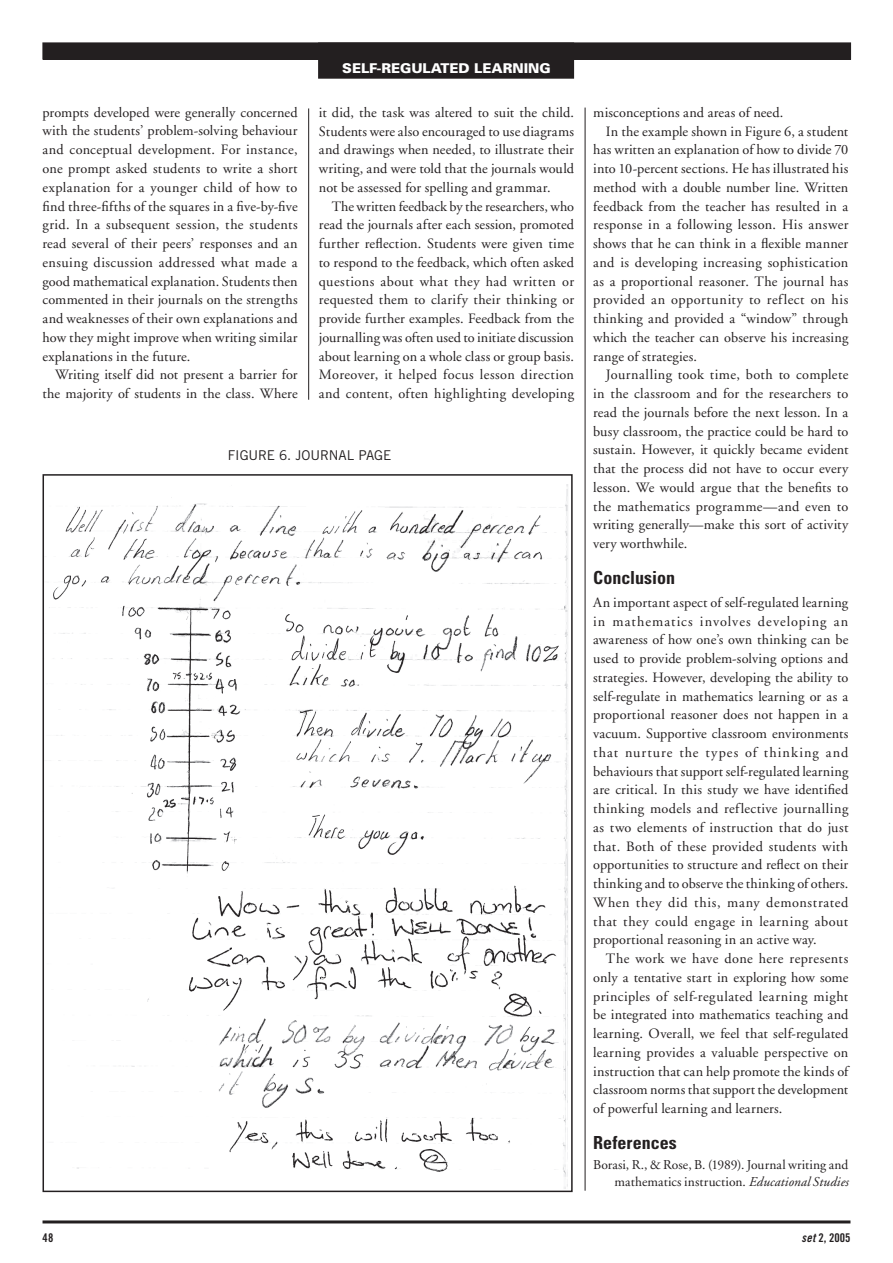
<style>
.page{position:relative;width:893px;height:1263px;background:#fff}
.page>*{position:absolute;margin:0;border:0;box-sizing:border-box;transform-origin:0 0}
.t1{font:700 condensed 18px "Univers";color:#231f20}
.t2{font:14.25px/18.8px "Maori Agara";letter-spacing:.015em;color:#231f20;text-align:justify}
.t3{font:14.25px "Maori Agara";letter-spacing:.035em;color:#231f20}
.t4{font:13.5px/16.2px "Maori Agara";letter-spacing:.01em;color:#231f20;text-align:right}
.t5{font:900 13.5px "Univers";color:#fff}
.t6{font:13.5px "Trade Gothic";letter-spacing:-.01em;color:#231f20}
.t7{font:12px "Trade Gothic Bold Cond Twenty";color:#231f20}
.s1{font-family:"Maori A Gara";font-style:italic}
.s2{font-family:"Trade Gothic Bold Cond Twenty Obl"}
</style>
<div class="page">
<div style="left:43px;top:43px;width:807px;height:16px;background:#231f20"></div>
<div style="left:43px;top:43px;width:808px;height:17px;border:1px solid #231f20"></div>
<hr style="left:43px;top:1220px;width:807px;height:3px;background:#231f20">
<div style="left:319px;top:43px;width:254px;height:35px;background:#231f20"></div>
<div style="left:318px;top:43px;width:256px;height:36px;border:2px solid #231f20"></div>
<img style="left:49px;top:485px;width:519px;height:704px">
<hr style="left:308px;top:108px;width:1px;height:292px;background:#231f20">
<hr style="left:585px;top:108px;width:1px;height:1083px;background:#231f20">
<p class="t2" style="left:43px;top:103px;width:257px">prompts developed were generally concerned with the students’ problem-solving behaviour and conceptual development. For instance, one prompt asked students to write a short explanation for a younger child of how to find three-fifths of the squares in a five-by-five grid. In a subsequent session, the students read several of their peers’ responses and an ensuing discussion addressed what made a good mathematical explanation. Students then commented in their journals on the strengths and weaknesses of their own explanations and how they might improve when writing similar explanations in the future.</p>
<p class="t2" style="left:43px;top:366px;width:257px;text-align:right">Writing itself did not present a barrier for the majority of students in the class. Where</p>
<p class="t5" style="left:342px;top:60px;width:210px">SELF-REGULATED LEARNING</p>
<p class="t2" style="left:319px;top:103px;width:257px">it did, the task was altered to suit the child.<br>Students were also encouraged to use diagrams and drawings when needed, to illustrate their writing, and were told that the journals would not be assessed for spelling and grammar.</p>
<p class="t2" style="left:319px;top:197px;width:257px;text-indent:13px">The written feedback by the researchers, who read the journals after each session, promoted further reflection. Students were given time to respond to the feedback, which often asked questions about what they had written or requested them to clarify their thinking or provide further examples. Feedback from the journalling was often used to initiate discussion about learning on a whole class or group basis.<br>Moreover, it helped focus lesson direction and content, often highlighting developing</p>
<p class="t6" style="left:228px;top:447px;width:165px">FIGURE 6. JOURNAL PAGE</p>
<p class="t2" style="left:593px;top:103px;width:192px">misconceptions and areas of need.</p>
<p class="t2" style="left:606px;top:122px;width:244px">In the example shown in Figure 6, a student</p>
<p class="t2" style="left:593px;top:141px;width:257px">has written an explanation of how to divide 70</p>
<p class="t2" style="left:593px;top:160px;width:257px">into 10-percent sections. He has illustrated his</p>
<p class="t2" style="left:593px;top:178px;width:257px">method with a double number line. Written</p>
<p class="t2" style="left:593px;top:197px;width:257px">feedback from the teacher has resulted in a</p>
<p class="t2" style="left:593px;top:216px;width:257px">response in a following lesson. His answer</p>
<p class="t2" style="left:593px;top:235px;width:257px">shows that he can think in a flexible manner</p>
<p class="t2" style="left:593px;top:253px;width:257px">and is developing increasing sophistication</p>
<p class="t2" style="left:593px;top:272px;width:257px">as a proportional reasoner. The journal has</p>
<p class="t3" style="left:593px;top:292px;width:257px">provided an opportunity to reflect on his</p>
<p class="t2" style="left:593px;top:310px;width:257px">thinking and provided a “window” through</p>
<p class="t2" style="left:593px;top:328px;width:257px">which the teacher can observe his increasing</p>
<p class="t2" style="left:593px;top:347px;width:105px">range of strategies.</p>
<p class="t2" style="left:606px;top:366px;width:244px">Journalling took time, both to complete</p>
<p class="t2" style="left:593px;top:385px;width:257px">in the classroom and for the researchers to</p>
<p class="t2" style="left:593px;top:403px;width:257px">read the journals before the next lesson. In a</p>
<p class="t2" style="left:593px;top:422px;width:257px">busy classroom, the practice could be hard to</p>
<p class="t2" style="left:593px;top:441px;width:257px">sustain. However, it quickly became evident</p>
<p class="t2" style="left:593px;top:460px;width:257px">that the process did not have to occur every</p>
<p class="t2" style="left:593px;top:478px;width:257px">lesson. We would argue that the benefits to</p>
<p class="t2" style="left:593px;top:497px;width:257px">the mathematics programme—and even to</p>
<p class="t2" style="left:593px;top:516px;width:257px">writing generally—make this sort of activity</p>
<p class="t2" style="left:593px;top:535px;width:96px">very worthwhile.</p>
<p class="t1" style="left:593px;top:566px;width:83px">Conclusion</p>
<p class="t2" style="left:593px;top:593px;width:257px">An important aspect of self-regulated learning in mathematics involves developing an awareness of how one’s own thinking can be used to provide problem-solving options and strategies. However, developing the ability to self-regulate in mathematics learning or as a proportional reasoner does not happen in a vacuum. Supportive classroom environments that nurture the types of thinking and behaviours that support self-regulated learning are critical. In this study we have identified thinking models and reflective journalling as two elements of instruction that do just that. Both of these provided students with opportunities to structure and reflect on their thinking and to observe the thinking of others.<br>When they did this, many demonstrated that they could engage in learning about proportional reasoning in an active way.</p>
<p class="t2" style="left:593px;top:950px;width:257px;text-indent:13px">The work we have done here represents only a tentative start in exploring how some principles of self-regulated learning might be integrated into mathematics teaching and learning. Overall, we feel that self-regulated learning provides a valuable perspective on instruction that can help promote the kinds of classroom norms that support the development of powerful learning and learners.</p>
<p class="t1" style="left:593px;top:1131px;width:85px">References</p>
<p class="t4" style="left:593px;top:1157px;width:257px">Borasi, R., &amp; Rose, B. (1989). Journal writing and mathematics instruction. <span class="s1">Educational Studies</span></p>
<p class="t7" style="left:43px;top:1231px;width:12px">48</p>
<p class="t7" style="left:802px;top:1231px;width:50px"><span class="s2">set</span> 2, 2005</p>
</div>
